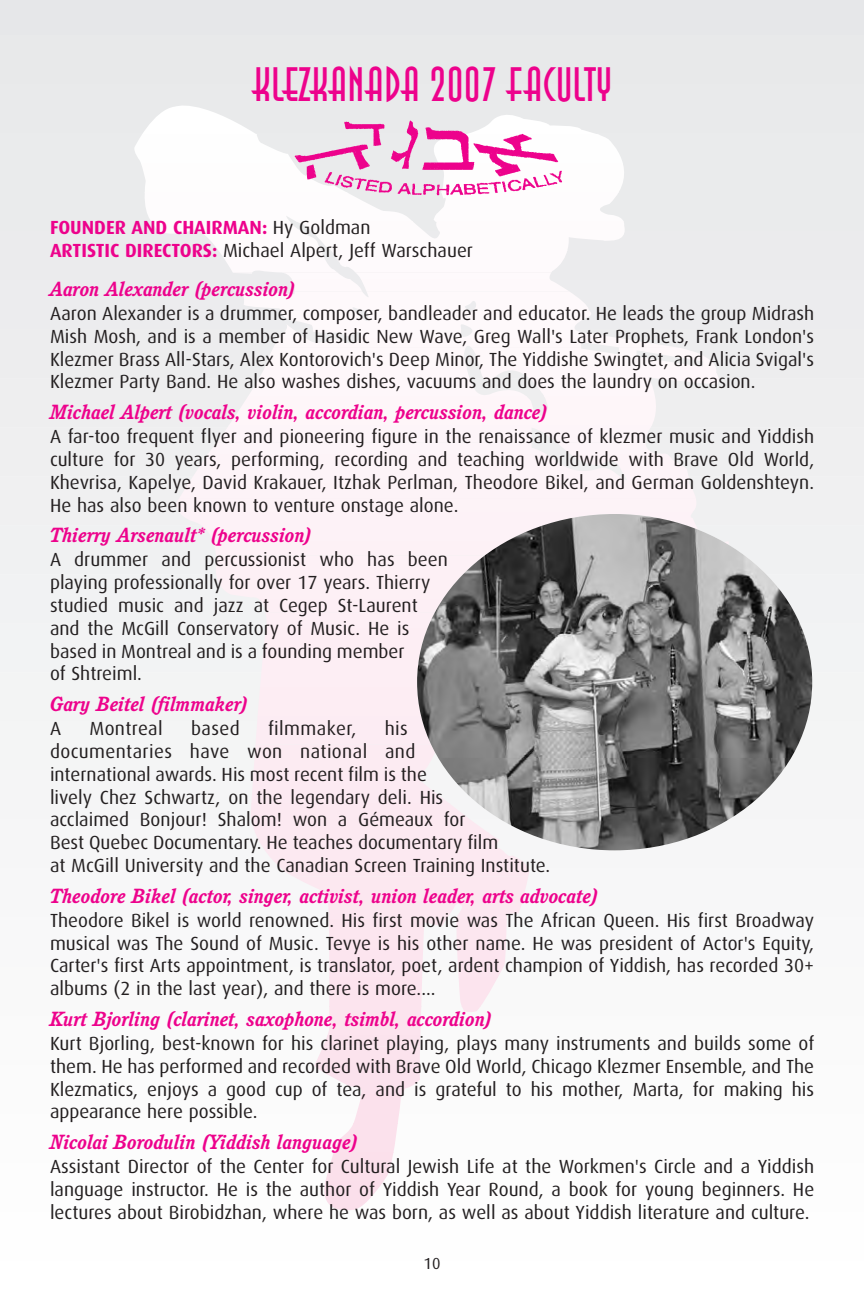
<style>
.page{position:relative;width:864px;height:1296px;background:#fff}
.page>*{position:absolute;margin:0;border:0;box-sizing:border-box;transform-origin:0 0}
.t1{font:48px "Anna";color:#ed028c}
.t2{font:italic 700 20px "Cushing";color:#ed028c}
.t3{font:19px/22.8px "Dax";color:#231f20;text-align:justify}
.t4{font:700 19px/22.8px "Dax";color:#ed028c}
.t5{font:19px "Dax";letter-spacing:.02em;color:#231f20}
.t6{font:16px "Dax";color:#231f20}
.s1{font-weight:400;color:#231f20}
</style>
<div class="page">
<div style="left:0;top:0;width:864px;height:31px;background:#e6e7e9"></div>
<div style="left:0;top:39px;width:864px;height:41px;background:#e8e9ea"></div>
<div style="left:0;top:88px;width:864px;height:41px;background:#e9eaeb"></div>
<div style="left:0;top:138px;width:864px;height:40px;background:#eaebec"></div>
<div style="left:0;top:187px;width:864px;height:40px;background:#eaebec"></div>
<div style="left:0;top:236px;width:864px;height:40px;background:#ebebed"></div>
<div style="left:0;top:285px;width:864px;height:40px;background:#ececee"></div>
<div style="left:0;top:334px;width:864px;height:40px;background:#ededee"></div>
<div style="left:0;top:383px;width:864px;height:40px;background:#eeeeef"></div>
<div style="left:0;top:432px;width:864px;height:40px;background:#efeff0"></div>
<div style="left:0;top:481px;width:864px;height:40px;background:#f0f0f1"></div>
<div style="left:0;top:530px;width:864px;height:40px;background:#f0f1f2"></div>
<div style="left:0;top:579px;width:864px;height:40px;background:#f1f2f3"></div>
<div style="left:0;top:628px;width:864px;height:40px;background:#f2f3f4"></div>
<div style="left:0;top:677px;width:864px;height:40px;background:#f3f4f4"></div>
<div style="left:0;top:726px;width:864px;height:40px;background:#f4f5f5"></div>
<div style="left:0;top:775px;width:864px;height:40px;background:#f5f5f6"></div>
<div style="left:0;top:824px;width:864px;height:40px;background:#f6f6f7"></div>
<div style="left:0;top:873px;width:864px;height:40px;background:#f7f7f8"></div>
<div style="left:0;top:922px;width:864px;height:40px;background:#f8f8f9"></div>
<div style="left:0;top:971px;width:864px;height:40px;background:#f9f9f9"></div>
<div style="left:0;top:1020px;width:864px;height:40px;background:#fafafa"></div>
<div style="left:0;top:1069px;width:864px;height:40px;background:#fbfbfb"></div>
<div style="left:314px;top:1047px;width:106px;height:18px;background:#fbe3ed"></div>
<svg style="left:314px;top:1065px;width:106px;height:29px;fill:#fbe2ed"></svg>
<svg style="left:354px;top:1094px;width:48px;height:29px"></svg>
<svg style="left:334px;top:1123px;width:64px;height:29px;fill:#fbe1ec"></svg>
<svg style="left:325px;top:1152px;width:69px;height:29px;background:#fbe3ed"></svg>
<svg style="left:324px;top:1181px;width:60px;height:29px;fill:#fbdfeb"></svg>
<div style="left:293px;top:877px;width:235px;height:14px;background:#fce8f0"></div>
<div style="left:293px;top:890px;width:235px;height:30px;background:linear-gradient(to bottom,#fbe9f1,#fbebf2)"></div>
<div style="left:293px;top:920px;width:235px;height:29px;background:linear-gradient(to right,#faedf3,#fbecf2)"></div>
<div style="left:293px;top:949px;width:235px;height:29px;background:linear-gradient(to right,#fbedf3,#fbedf3)"></div>
<svg style="left:329px;top:978px;width:168px;height:29px;fill:#fce4ee"></svg>
<svg style="left:327px;top:1007px;width:153px;height:29px;fill:#fce4ee"></svg>
<svg style="left:323px;top:1036px;width:97px;height:11px"></svg>
<hr style="left:251px;top:744px;width:278px;height:1px;background:#fcecf3">
<div style="left:251px;top:745px;width:278px;height:29px;background:#fcebf2"></div>
<div style="left:251px;top:774px;width:278px;height:29px;background:#fceaf2"></div>
<div style="left:251px;top:803px;width:278px;height:29px;background:#fce9f1"></div>
<div style="left:251px;top:832px;width:278px;height:29px;background:#fce9f1"></div>
<div style="left:251px;top:861px;width:278px;height:16px;background:#fce8f0"></div>
<div style="left:256px;top:612px;width:453px;height:17px;background:#fdeff5"></div>
<div style="left:256px;top:629px;width:453px;height:29px;background:#fdeef4"></div>
<div style="left:256px;top:658px;width:453px;height:29px;background:#fdeef4"></div>
<div style="left:256px;top:687px;width:453px;height:29px;background:#fdedf3"></div>
<div style="left:256px;top:716px;width:453px;height:28px;background:#fcecf3"></div>
<div style="left:215px;top:556px;width:515px;height:15px;background:#fdf1f6"></div>
<div style="left:215px;top:571px;width:515px;height:29px;background:#fdf0f5"></div>
<div style="left:215px;top:600px;width:515px;height:12px;background:#fdeff5"></div>
<div style="left:176px;top:499px;width:554px;height:14px;background:#fdf3f7"></div>
<div style="left:176px;top:513px;width:554px;height:29px;background:#fdf2f7"></div>
<div style="left:214px;top:542px;width:203px;height:13px;background:#fdf1f6"></div>
<svg style="left:209px;top:443px;width:447px;height:11px;fill:#fdf5f9"></svg>
<div style="left:179px;top:454px;width:517px;height:29px;background:#fdf4f8"></div>
<div style="left:179px;top:483px;width:517px;height:16px;background:#fdf3f7"></div>
<svg style="left:265px;top:348px;width:450px;height:19px;background:#fbf6f8"></svg>
<div style="left:217px;top:367px;width:505px;height:29px;background:linear-gradient(to right,#faf5f7,#faf5f7)"></div>
<svg style="left:217px;top:396px;width:505px;height:29px;fill:#fef6f9"></svg>
<div style="left:217px;top:425px;width:505px;height:17px;background:linear-gradient(to right,#fff6fb,#f5f2f4)"></div>
<div style="left:273px;top:338px;width:407px;height:10px;background:#fef8fa"></div>
<svg style="left:242px;top:291px;width:438px;height:47px"></svg>
<hr style="left:242px;top:309px;width:347px;height:2px;background:#fef9fb">
<svg style="left:233px;top:272px;width:336px;height:8px"></svg>
<svg style="left:233px;top:280px;width:336px;height:11px;fill:#fef9fb"></svg>
<svg style="left:134px;top:106px;width:508px;height:29px"></svg>
<svg style="left:134px;top:135px;width:508px;height:29px;fill:#fefefe"></svg>
<div style="left:134px;top:164px;width:508px;height:29px;background:#fefdfd"></div>
<svg style="left:145px;top:193px;width:479px;height:29px;fill:#fefcfd"></svg>
<svg style="left:134px;top:222px;width:508px;height:29px;fill:#fefbfc"></svg>
<div style="left:134px;top:251px;width:508px;height:21px;background:linear-gradient(to right,#f6f4f6,#f8f5f7)"></div>
<img style="left:294px;top:121px;width:268px;height:74px">
<img style="left:417px;top:514px;width:395px;height:336px">
<h1 class="t1" style="left:252px;top:56px;width:361px">KLEZKANADA 2007 FACULTY</h1>
<p class="t4" style="left:50px;top:218px;width:425px">FOUNDER AND CHAIRMAN: <span class="s1">Hy Goldman<br></span>ARTISTIC DIRECTORS: <span class="s1">Michael Alpert, Jeff Warschauer</span></p>
<p class="t2" style="left:50px;top:281px;width:247px">Aaron Alexander (percussion)</p>
<p class="t3" style="left:50px;top:303px;width:766px">Aaron Alexander is a drummer, composer, bandleader and educator. He leads the group Midrash Mish Mosh, and is a member of Hasidic New Wave, Greg Wall's Later Prophets, Frank London's Klezmer Brass All-Stars, Alex Kontorovich's Deep Minor, The Yiddishe Swingtet, and Alicia Svigal's Klezmer Party Band. He also washes dishes, vacuums and does the laundry on occasion.</p>
<p class="t2" style="left:50px;top:404px;width:499px">Michael Alpert (vocals, violin, accordian, percussion, dance)</p>
<p class="t3" style="left:50px;top:426px;width:766px">A far-too frequent flyer and pioneering figure in the renaissance of klezmer music and Yiddish culture for 30 years, performing, recording and teaching worldwide with Brave Old World, Khevrisa, Kapelye, David Krakauer, Itzhak Perlman, Theodore Bikel, and German Goldenshteyn.<br>He has also been known to venture onstage alone.</p>
<p class="t2" style="left:50px;top:527px;width:263px">Thierry Arsenault* (percussion)</p>
<p class="t3" style="left:50px;top:550px;width:399px;text-align:left">A drummer and percussionist who has been playing professionally for over 17 years. Thierry studied music and jazz at Cegep St-Laurent and the McGill Conservatory of Music. He is based in Montreal and is a founding member<br>of Shtreiml.</p>
<p class="t2" style="left:50px;top:696px;width:200px">Gary Beitel (filmmaker)</p>
<p class="t3" style="left:50px;top:718px;width:13px">A</p>
<p class="t5" style="left:89px;top:720px;width:75px">Montreal</p>
<p class="t3" style="left:191px;top:718px;width:50px">based</p>
<p class="t5" style="left:268px;top:720px;width:90px">filmmaker,</p>
<p class="t3" style="left:50px;top:718px;width:502px;text-align:left;text-indent:335px">his<br>documentaries have won national and<br>international awards. His most recent film is the<br>lively Chez Schwartz, on the legendary deli. His<br>acclaimed Bonjour! Shalom! won a Gémeaux for<br>Best Quebec Documentary. He teaches documentary film<br>at McGill University and the Canadian Screen Training Institute.</p>
<p class="t2" style="left:50px;top:888px;width:550px">Theodore Bikel (actor, singer, activist, union leader, arts advocate)</p>
<p class="t3" style="left:50px;top:910px;width:766px">Theodore Bikel is world renowned. His first movie was The African Queen. His first Broadway musical was The Sound of Music. Tevye is his other name. He was president of Actor's Equity, Carter's first Arts appointment, is translator, poet, ardent champion of Yiddish, has recorded 30+ albums (2 in the last year), and there is more....</p>
<p class="t2" style="left:50px;top:1011px;width:444px">Kurt Bjorling (clarinet, saxophone, tsimbl, accordion)</p>
<p class="t3" style="left:50px;top:1033px;width:766px">Kurt Bjorling, best-known for his clarinet playing, plays many instruments and builds some of them. He has performed and recorded with Brave Old World, Chicago Klezmer Ensemble, and The Klezmatics, enjoys a good cup of tea, and is grateful to his mother, Marta, for making his appearance here possible.</p>
<p class="t2" style="left:50px;top:1134px;width:310px">Nicolai Borodulin (Yiddish language)</p>
<p class="t3" style="left:50px;top:1156px;width:766px">Assistant Director of the Center for Cultural Jewish Life at the Workmen's Circle and a Yiddish language instructor. He is the author of Yiddish Year Round, a book for young beginners. He lectures about Birobidzhan, where he was born, as well as about Yiddish literature and culture.</p>
<p class="t6" style="left:424px;top:1256px;width:18px">10</p>
</div>
